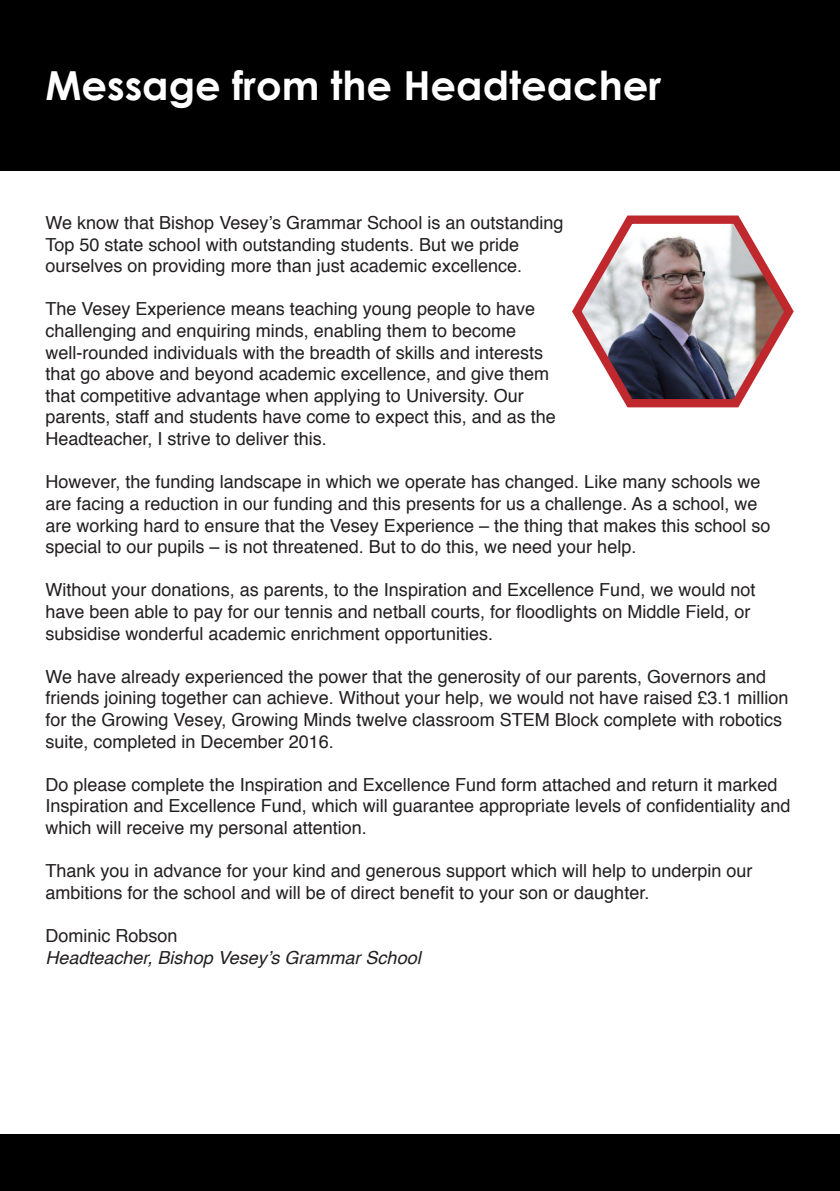
<style>
.page{position:relative;width:840px;height:1191px;background:#fff}
.page>*{position:absolute;margin:0;border:0;box-sizing:border-box;transform-origin:0 0}
.t1{font:700 40px "Century Gothic";color:#fff}
.t2{font:18px/21.6px "Helvetica";color:#231f20}
.t3{font:italic 18px "Helvetica";color:#231f20}
</style>
<div class="page">
<img style="left:839px;top:170px;width:1px;height:1021px">
<div style="left:0;top:1134px;width:839px;height:57px;background:#000"></div>
<div style="left:0;top:0;width:839px;height:170px;background:#000"></div>
<img style="left:572px;top:215px;width:222px;height:193px">
<p class="t1" style="left:45px;top:55px;width:617px">Message from the Headteacher</p>
<p class="t2" style="left:45px;top:212px;width:519px">We know that Bishop Vesey’s Grammar School is an outstanding<br>Top 50 state school with outstanding students. But we pride ourselves on providing more than just academic excellence.</p>
<p class="t2" style="left:45px;top:299px;width:511px">The Vesey Experience means teaching young people to have challenging and enquiring minds, enabling them to become well-rounded individuals with the breadth of skills and interests that go above and beyond academic excellence, and give them that competitive advantage when applying to University. Our parents, staff and students have come to expect this, and as the Headteacher, I strive to deliver this.</p>
<p class="t2" style="left:45px;top:472px;width:726px">However, the funding landscape in which we operate has changed. Like many schools we are facing a reduction in our funding and this presents for us a challenge. As a school, we are working hard to ensure that the Vesey Experience – the thing that makes this school so special to our pupils – is not threatened. But to do this, we need your help.</p>
<p class="t2" style="left:45px;top:580px;width:711px">Without your donations, as parents, to the Inspiration and Excellence Fund, we would not have been able to pay for our tennis and netball courts, for floodlights on Middle Field, or subsidise wonderful academic enrichment opportunities.</p>
<p class="t2" style="left:45px;top:666px;width:744px">We have already experienced the power that the generosity of our parents, Governors and friends joining together can achieve. Without your help, we would not have raised £3.1 million for the Growing Vesey, Growing Minds twelve classroom STEM Block complete with robotics suite, completed in December 2016.</p>
<p class="t2" style="left:45px;top:774px;width:746px">Do please complete the Inspiration and Excellence Fund form attached and return it marked<br>Inspiration and Excellence Fund, which will guarantee appropriate levels of confidentiality and which will receive my personal attention.</p>
<p class="t2" style="left:45px;top:860px;width:708px">Thank you in advance for your kind and generous support which will help to underpin our ambitions for the school and will be of direct benefit to your son or daughter.</p>
<p class="t2" style="left:45px;top:925px;width:134px">Dominic Robson</p>
<p class="t3" style="left:45px;top:943px;width:376px">Headteacher, Bishop Vesey’s Grammar School</p>
</div>
